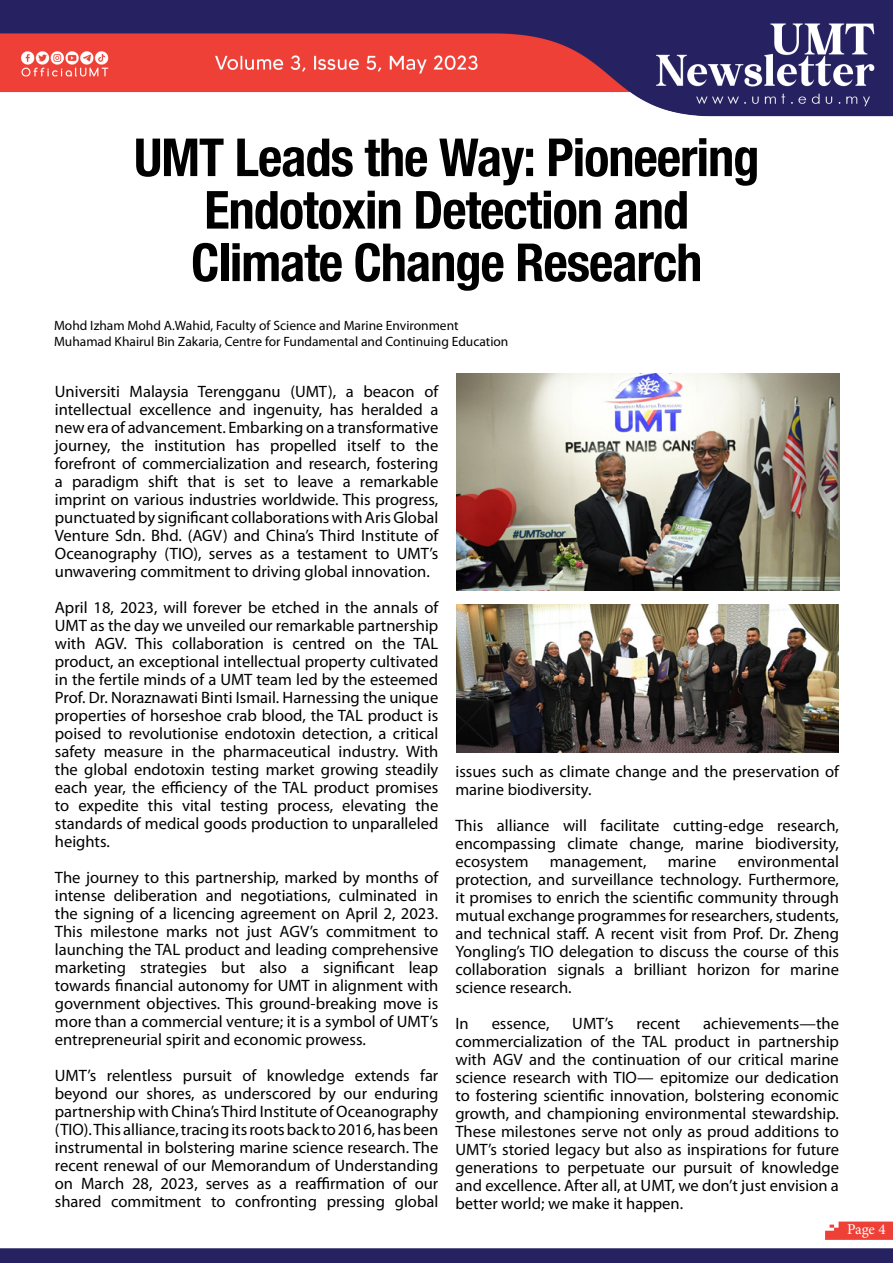
<style>
.page{position:relative;width:893px;height:1263px;background:#fff}
.page>*{position:absolute;margin:0;border:0;box-sizing:border-box;transform-origin:0 0}
.t1{font:700 condensed 52.5px/52.5px "Helvetica Neue LT Pro";letter-spacing:-.02em;color:#000;text-align:center}
.t2{font:16.5px/18px "Myriad Pro";color:#000;text-align:justify}
.t3{font:15px "Minion Pro";color:#fff}
.t4{font:13.5px "Myriad Pro";color:#000}
</style>
<div class="page">
<img style="left:0;top:0;width:893px;height:1263px">
<svg style="left:825px;top:1221px;width:68px;height:19px"></svg>
<img style="left:457px;top:605px;width:382px;height:147px">
<img style="left:456px;top:373px;width:383px;height:217px">
<p class="t1" style="left:134px;top:130px;width:627px">UMT Leads the Way: Pioneering<br>Endotoxin Detection and<br>Climate Change Research</p>
<p class="t4" style="left:54px;top:317px;width:406px">Mohd Izham Mohd A.Wahid, Faculty of Science and Marine Environment</p>
<p class="t4" style="left:54px;top:333px;width:456px">Muhamad Khairul Bin Zakaria, Centre for Fundamental and Continuing Education</p>
<p class="t2" style="left:55px;top:382px;width:385px">Universiti Malaysia Terengganu (UMT), a beacon of intellectual excellence and ingenuity, has heralded a new era of advancement. Embarking on a transformative journey, the institution has propelled itself to the forefront of commercialization and research, fostering a paradigm shift that is set to leave a remarkable imprint on various industries worldwide. This progress, punctuated by significant collaborations with Aris Global Venture Sdn. Bhd. (AGV) and China’s Third Institute of Oceanography (TIO), serves as a testament to UMT’s unwavering commitment to driving global innovation.</p>
<p class="t2" style="left:55px;top:598px;width:385px">April 18, 2023, will forever be etched in the annals of UMT as the day we unveiled our remarkable partnership with AGV. This collaboration is centred on the TAL product, an exceptional intellectual property cultivated in the fertile minds of a UMT team led by the esteemed Prof. Dr. Noraznawati Binti Ismail. Harnessing the unique properties of horseshoe crab blood, the TAL product is poised to revolutionise endotoxin detection, a critical safety measure in the pharmaceutical industry. With the global endotoxin testing market growing steadily each year, the efficiency of the TAL product promises to expedite this vital testing process, elevating the standards of medical goods production to unparalleled heights.</p>
<p class="t2" style="left:55px;top:868px;width:385px">The journey to this partnership, marked by months of intense deliberation and negotiations, culminated in the signing of a licencing agreement on April 2, 2023.<br>This milestone marks not just AGV’s commitment to launching the TAL product and leading comprehensive marketing strategies but also a significant leap towards financial autonomy for UMT in alignment with government objectives. This ground-breaking move is more than a commercial venture; it is a symbol of UMT’s entrepreneurial spirit and economic prowess.</p>
<p class="t2" style="left:55px;top:1066px;width:385px">UMT’s relentless pursuit of knowledge extends far beyond our shores, as underscored by our enduring partnership with China’s Third Institute of Oceanography (TIO). This alliance, tracing its roots back to 2016, has been instrumental in bolstering marine science research. The recent renewal of our Memorandum of Understanding on March 28, 2023, serves as a reaffirmation of our shared commitment to confronting pressing global</p>
<p class="t2" style="left:455px;top:762px;width:385px">issues such as climate change and the preservation of marine biodiversity.</p>
<p class="t2" style="left:455px;top:816px;width:385px">This alliance will facilitate cutting-edge research, encompassing climate change, marine biodiversity, ecosystem</p>
<p class="t2" style="left:455px;top:852px;width:385px;text-indent:282px">environmental protection, and surveillance technology. Furthermore, it promises to enrich the scientific community through mutual exchange programmes for researchers, students, and technical staff. A recent visit from Prof. Dr. Zheng Yongling’s TIO delegation to discuss the course of this collaboration signals a brilliant horizon for marine science research.</p>
<p class="t2" style="left:455px;top:1014px;width:15px">In</p>
<p class="t2" style="left:492px;top:1014px;width:59px">essence,</p>
<p class="t2" style="left:572px;top:1014px;width:43px">UMT’s</p>
<p class="t2" style="left:637px;top:1014px;width:45px">recent</p>
<p class="t2" style="left:550px;top:852px;width:98px">management,</p>
<p class="t2" style="left:668px;top:852px;width:50px">marine</p>
<p class="t2" style="left:455px;top:1014px;width:385px;text-indent:248px">achievements—the commercialization of the TAL product in partnership with AGV and the continuation of our critical marine science research with TIO— epitomize our dedication to fostering scientific innovation, bolstering economic growth, and championing environmental stewardship.<br>These milestones serve not only as proud additions to UMT’s storied legacy but also as inspirations for future generations to perpetuate our pursuit of knowledge and excellence. After all, at UMT, we don’t just envision a better world; we make it happen.</p>
<p class="t3" style="left:847px;top:1219px;width:40px">Page 4</p>
</div>
